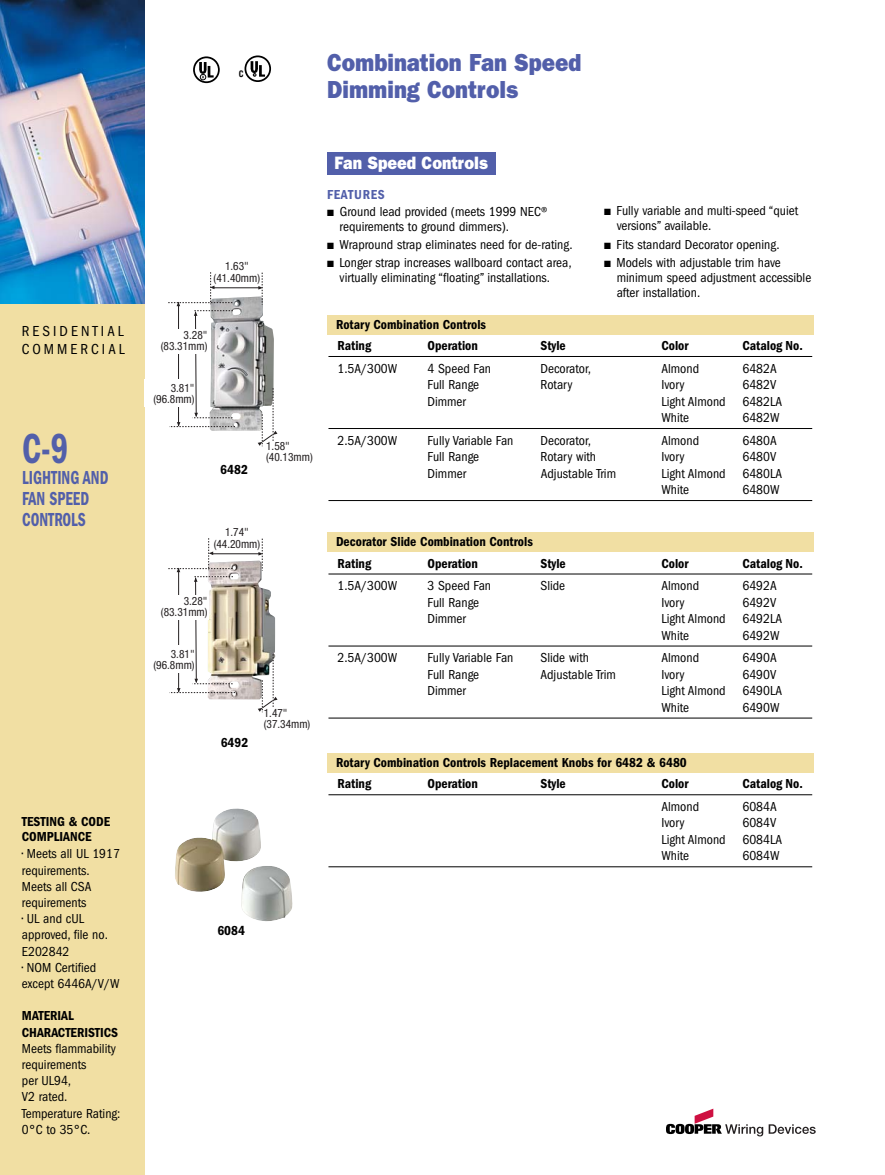
<style>
.page{position:relative;width:885px;height:1175px;background:#fff}
.page>*{position:absolute;margin:0;border:0;box-sizing:border-box;transform-origin:0 0}
.t1{font:600 condensed 43.5px "Franklin Gothic";color:#525faa;scale:.8 1}
.t2{font:800 24.75px/27px "Franklin Gothic";color:#525faa;scale:.9 1}
.t3{font:600 condensed 19.5px/21px "Franklin Gothic";color:#525faa;scale:.8 1}
.t4{font:800 18px "Franklin Gothic";color:#fff;scale:.9 1}
.t5{font:condensed 15px/18px "Franklin Gothic";letter-spacing:.205em;color:#000}
.t6{font:condensed 13.5px/16.2px "Franklin Gothic";color:#000}
.t7{font:600 condensed 13.5px/21.6px "Franklin Gothic";color:#000}
.t8{font:600 condensed 13.5px "Franklin Gothic";letter-spacing:.055em;color:#525faa}
.t9{font:condensed 11.4px/11.4px "Helvetica Neue";color:#231f20;text-align:right}
.t10{font:700 condensed 8.7px "Helvetica";color:#000}
.t11{font:700 condensed 2.25px "Helvetica";color:#000}
</style>
<div class="page">
<div style="left:0;top:3px;width:144px;height:1171px;background:#f1dfa3"></div>
<img style="left:0;top:0;width:144px;height:303px">
<div style="left:327px;top:315px;width:487px;height:19px;background:#f1dfa3"></div>
<hr style="left:328px;top:356px;width:484px;height:1px;background:#000">
<hr style="left:328px;top:428px;width:484px;height:1px;background:#000">
<hr style="left:328px;top:500px;width:484px;height:1px;background:#000">
<div style="left:327px;top:532px;width:487px;height:19px;background:#f1dfa3"></div>
<div style="left:327px;top:753px;width:487px;height:19px;background:#f1dfa3"></div>
<hr style="left:328px;top:573px;width:484px;height:1px;background:#000">
<hr style="left:328px;top:645px;width:484px;height:1px;background:#000">
<hr style="left:328px;top:717px;width:484px;height:1px;background:#000">
<hr style="left:328px;top:794px;width:484px;height:1px;background:#000">
<hr style="left:328px;top:866px;width:484px;height:1px;background:#000">
<div style="left:327px;top:152px;width:169px;height:23px;background:#525faa"></div>
<img style="left:210px;top:296px;width:64px;height:135px">
<svg style="left:258px;top:388px;width:19px;height:58px"></svg>
<hr style="left:212px;top:287px;width:49px;height:1px;background:#231f20">
<svg style="left:168px;top:272px;width:67px;height:155px"></svg>
<svg style="left:258px;top:273px;width:5px;height:31px"></svg>
<div style="left:156px;top:329px;width:53px;height:25px;background:#fff"></div>
<img style="left:208px;top:560px;width:68px;height:139px">
<svg style="left:258px;top:654px;width:20px;height:58px"></svg>
<hr style="left:213px;top:553px;width:48px;height:1px;background:#231f20">
<svg style="left:168px;top:538px;width:67px;height:155px"></svg>
<svg style="left:258px;top:538px;width:5px;height:32px"></svg>
<div style="left:156px;top:595px;width:53px;height:25px;background:#fff"></div>
<svg style="left:666px;top:1108px;width:97px;height:28px"></svg>
<svg style="left:769px;top:1124px;width:47px;height:9px"></svg>
<img style="left:175px;top:808px;width:118px;height:113px">
<svg style="left:193px;top:56px;width:27px;height:27px"></svg>
<div style="left:245px;top:55px;width:26px;height:27px;border:2px solid #000;border-radius:50%"></div>
<svg style="left:250px;top:61px;width:15px;height:16px"></svg>
<p class="t5" style="left:22px;top:323px;width:104px">RESIDENTIAL<br>COMMERCIAL</p>
<h1 class="t1" style="left:22px;top:433px;width:59px">C-9</h1>
<h3 class="t3" style="left:22px;top:468px;width:109px">LIGHTING AND<br>FAN SPEED<br>CONTROLS</h3>
<p class="t7" style="left:22px;top:815px;width:90px;line-height:14.7px">TESTING &amp; CODE<br>COMPLIANCE</p>
<p class="t6" style="left:22px;top:847px;width:100px">• Meets all UL 1917 requirements.<br>Meets all CSA requirements</p>
<p class="t6" style="left:22px;top:911px;width:88px">• UL and cUL approved, file no.<br>E202842</p>
<p class="t6" style="left:22px;top:960px;width:99px">• NOM Certified except 6446A/V/W</p>
<p class="t7" style="left:22px;top:1009px;width:98px;line-height:16.2px">MATERIAL<br>CHARACTERISTICS</p>
<p class="t6" style="left:22px;top:1041px;width:100px">Meets flammability requirements<br>per UL94,<br>V2 rated.<br>Temperature Rating:<br>0°C to 35°C.</p>
<p class="t10" style="left:239px;top:70px;width:6px">C</p>
<p class="t11" style="left:254px;top:74px;width:3px">R</p>
<h2 class="t2" style="left:327px;top:51px;width:284px">Combination Fan Speed<br>Dimming Controls</h2>
<p class="t9" style="left:214px;top:262px;width:48px;text-align:center">1.63" (41.40mm)</p>
<p class="t9" style="left:161px;top:330px;width:48px">3.28" (83.31mm)</p>
<p class="t9" style="left:153px;top:383px;width:43px">3.81" (96.8mm)</p>
<p class="t7" style="left:220px;top:460px;width:29px">6482</p>
<p class="t9" style="left:266px;top:441px;width:48px;text-align:left">1.58" (40.13mm)</p>
<p class="t9" style="left:214px;top:527px;width:48px;text-align:center">1.74" (44.20mm)</p>
<p class="t9" style="left:161px;top:596px;width:48px">3.28" (83.31mm)</p>
<p class="t9" style="left:154px;top:649px;width:43px">3.81" (96.8mm)</p>
<p class="t7" style="left:221px;top:733px;width:29px">6492</p>
<p class="t9" style="left:264px;top:708px;width:48px;text-align:left">1.47" (37.34mm)</p>
<h3 class="t4" style="left:335px;top:157px;width:172px">Fan Speed Controls</h3>
<p class="t8" style="left:327px;top:190px;width:59px">FEATURES</p>
<p class="t6" style="left:340px;top:205px;width:210px;line-height:15px;text-indent:-13px">■ Ground lead provided (meets 1999 NEC® requirements to ground dimmers).</p>
<p class="t6" style="left:327px;top:237px;width:247px">■ Wrapround strap eliminates need for de-rating.</p>
<p class="t6" style="left:340px;top:256px;width:233px;line-height:15px;text-indent:-13px">■ Longer strap increases wallboard contact area, virtually eliminating “floating” installations.</p>
<p class="t6" style="left:617px;top:205px;width:183px;line-height:15px;text-indent:-13px">■ Fully variable and multi-speed “quiet versions” available.</p>
<p class="t6" style="left:604px;top:237px;width:177px">■ Fits standard Decorator opening.</p>
<p class="t6" style="left:617px;top:256px;width:196px;line-height:15px;text-indent:-13px">■ Models with adjustable trim have minimum speed adjustment accessible after installation.</p>
<p class="t7" style="left:336px;top:314px;width:152px">Rotary Combination Controls<br>Rating</p>
<p class="t7" style="left:427px;top:336px;width:52px">Operation</p>
<p class="t7" style="left:540px;top:336px;width:27px">Style</p>
<p class="t7" style="left:661px;top:336px;width:29px">Color</p>
<p class="t7" style="left:742px;top:336px;width:62px">Catalog No.</p>
<p class="t6" style="left:337px;top:361px;width:61px">1.5A/300W</p>
<p class="t6" style="left:427px;top:361px;width:65px">4 Speed Fan</p>
<p class="t6" style="left:540px;top:361px;width:52px">Decorator,</p>
<p class="t6" style="left:661px;top:361px;width:39px">Almond</p>
<p class="t6" style="left:742px;top:361px;width:36px">6482A</p>
<p class="t6" style="left:427px;top:378px;width:53px">Full Range</p>
<p class="t6" style="left:540px;top:378px;width:33px">Rotary</p>
<p class="t6" style="left:661px;top:378px;width:25px">Ivory</p>
<p class="t6" style="left:742px;top:378px;width:35px">6482V</p>
<p class="t6" style="left:427px;top:394px;width:40px">Dimmer</p>
<p class="t6" style="left:661px;top:394px;width:122px">Light Almond 6482LA<br>White</p>
<p class="t6" style="left:742px;top:411px;width:39px">6482W</p>
<p class="t6" style="left:337px;top:433px;width:61px">2.5A/300W</p>
<p class="t6" style="left:427px;top:433px;width:87px">Fully Variable Fan</p>
<p class="t6" style="left:540px;top:433px;width:52px">Decorator,</p>
<p class="t6" style="left:661px;top:433px;width:39px">Almond</p>
<p class="t6" style="left:742px;top:433px;width:36px">6480A</p>
<p class="t6" style="left:427px;top:450px;width:53px">Full Range</p>
<p class="t6" style="left:540px;top:450px;width:57px">Rotary with</p>
<p class="t6" style="left:661px;top:450px;width:25px">Ivory</p>
<p class="t6" style="left:742px;top:450px;width:35px">6480V</p>
<p class="t6" style="left:427px;top:466px;width:40px">Dimmer</p>
<p class="t6" style="left:541px;top:466px;width:77px">Adjustable Trim</p>
<p class="t6" style="left:661px;top:466px;width:122px">Light Almond 6480LA<br>White</p>
<p class="t6" style="left:742px;top:483px;width:39px">6480W</p>
<p class="t7" style="left:336px;top:532px;width:198px">Decorator Slide Combination Controls</p>
<p class="t7" style="left:337px;top:553px;width:35px">Rating</p>
<p class="t7" style="left:427px;top:553px;width:52px">Operation</p>
<p class="t7" style="left:540px;top:553px;width:27px">Style</p>
<p class="t7" style="left:661px;top:553px;width:29px">Color</p>
<p class="t7" style="left:742px;top:553px;width:62px">Catalog No.</p>
<p class="t6" style="left:337px;top:578px;width:61px">1.5A/300W</p>
<p class="t6" style="left:427px;top:578px;width:65px">3 Speed Fan</p>
<p class="t6" style="left:540px;top:578px;width:26px">Slide</p>
<p class="t6" style="left:661px;top:578px;width:39px">Almond</p>
<p class="t6" style="left:742px;top:578px;width:36px">6492A</p>
<p class="t6" style="left:427px;top:595px;width:53px">Full Range</p>
<p class="t6" style="left:661px;top:595px;width:25px">Ivory</p>
<p class="t6" style="left:742px;top:595px;width:35px">6492V</p>
<p class="t6" style="left:427px;top:611px;width:40px">Dimmer</p>
<p class="t6" style="left:661px;top:611px;width:122px">Light Almond 6492LA<br>White</p>
<p class="t6" style="left:742px;top:628px;width:39px">6492W</p>
<p class="t6" style="left:337px;top:650px;width:61px">2.5A/300W</p>
<p class="t6" style="left:427px;top:650px;width:87px">Fully Variable Fan</p>
<p class="t6" style="left:540px;top:650px;width:50px">Slide with</p>
<p class="t6" style="left:661px;top:650px;width:39px">Almond</p>
<p class="t6" style="left:742px;top:650px;width:36px">6490A</p>
<p class="t6" style="left:427px;top:667px;width:53px">Full Range</p>
<p class="t6" style="left:540px;top:667px;width:77px">Adjustable Trim</p>
<p class="t6" style="left:661px;top:667px;width:25px">Ivory</p>
<p class="t6" style="left:742px;top:667px;width:35px">6490V</p>
<p class="t6" style="left:427px;top:683px;width:40px">Dimmer</p>
<p class="t6" style="left:661px;top:683px;width:122px">Light Almond 6490LA<br>White</p>
<p class="t6" style="left:742px;top:700px;width:39px">6490W</p>
<p class="t7" style="left:336px;top:753px;width:352px">Rotary Combination Controls Replacement Knobs for 6482 &amp; 6480</p>
<p class="t7" style="left:337px;top:774px;width:35px">Rating</p>
<p class="t7" style="left:427px;top:774px;width:52px">Operation</p>
<p class="t7" style="left:540px;top:774px;width:27px">Style</p>
<p class="t7" style="left:661px;top:774px;width:29px">Color</p>
<p class="t7" style="left:742px;top:774px;width:62px">Catalog No.</p>
<p class="t6" style="left:661px;top:799px;width:39px">Almond</p>
<p class="t6" style="left:742px;top:799px;width:36px">6084A</p>
<p class="t6" style="left:661px;top:816px;width:25px">Ivory</p>
<p class="t6" style="left:661px;top:815px;width:122px;text-indent:81px">6084V<br>Light Almond 6084LA<br>White</p>
<p class="t6" style="left:742px;top:849px;width:39px">6084W</p>
<p class="t7" style="left:217px;top:920px;width:29px">6084</p>
</div>
